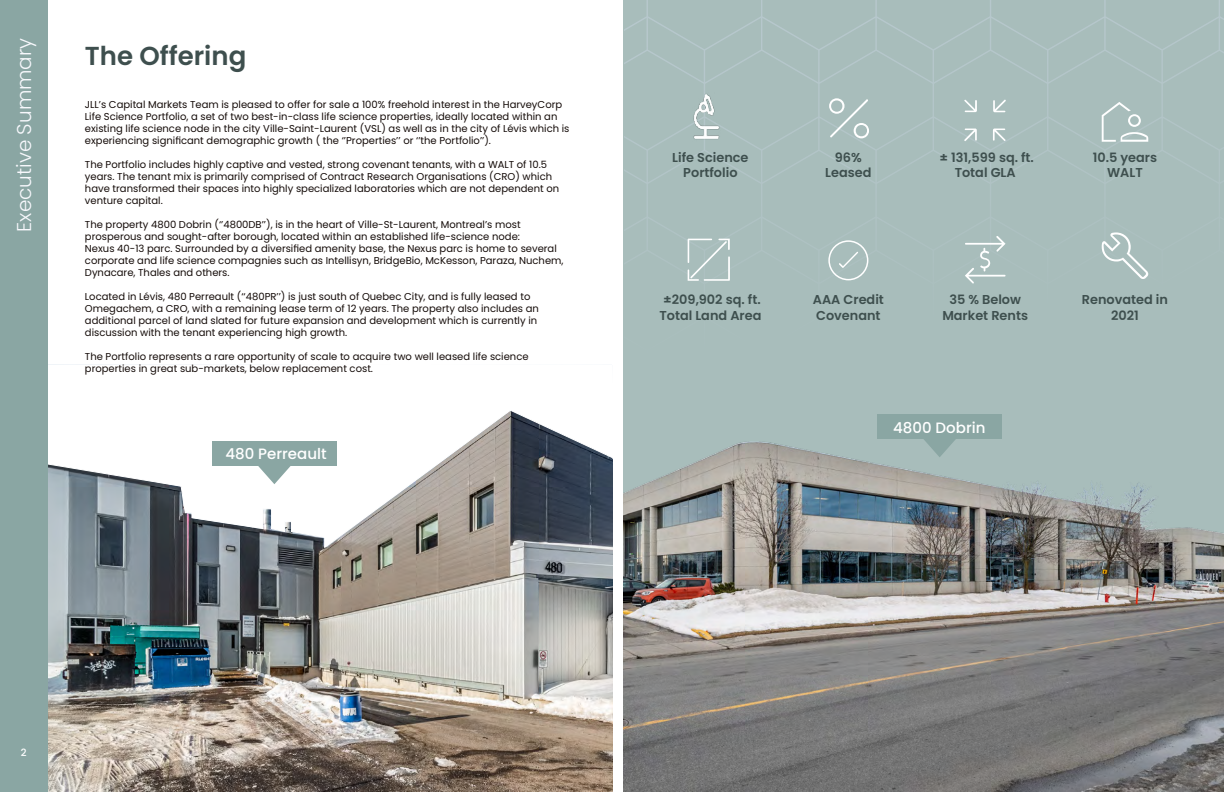
<style>
.page{position:relative;width:1224px;height:792px;background:#fff}
.page>*{position:absolute;margin:0;border:0;box-sizing:border-box;transform-origin:0 0}
.t1{font:600 26px "Poppins";color:#3e4f4e}
.t2{font:300 20px "Poppins";color:#f7f8fc}
.t3{font:500 15px "Poppins";color:#fff}
.t4{font:600 12.9px/15.4px "Poppins";color:#3e4f4e;text-align:center}
.t5{font:10px/12px "Poppins";color:#140b08}
.t6{font:500 10px "Poppins";color:#fff}
</style>
<div class="page">
<img style="left:48px;top:549px;width:565px;height:243px">
<svg style="left:48px;top:364px;width:565px;height:185px"></svg>
<img style="left:624px;top:429px;width:600px;height:363px">
<div style="left:877px;top:415px;width:125px;height:24px;background:#8aa6a3"></div>
<svg style="left:923px;top:439px;width:33px;height:18px"></svg>
<div style="left:212px;top:442px;width:124px;height:24px;background:#8aa6a3"></div>
<svg style="left:258px;top:466px;width:33px;height:18px"></svg>
<div style="left:624px;top:0;width:600px;height:429px;background:#a8bdbb"></div>
<div style="left:0;top:0;width:48px;height:792px;background:#8aa6a3"></div>
<svg style="left:828px;top:240px;width:40px;height:40px;background:#b3c5c4"></svg>
<svg style="left:965px;top:236px;width:41px;height:48px;background:#b4c6c4"></svg>
<svg style="left:1102px;top:232px;width:46px;height:47px;background:#b5c7c5"></svg>
<svg style="left:1102px;top:102px;width:46px;height:40px;background:#b6c8c6"></svg>
<svg style="left:829px;top:98px;width:40px;height:40px;background:#b7c8c6"></svg>
<svg style="left:688px;top:239px;width:42px;height:42px;background:#b6c7c6"></svg>
<svg style="left:993px;top:129px;width:13px;height:12px"></svg>
<svg style="left:993px;top:100px;width:13px;height:12px"></svg>
<svg style="left:964px;top:100px;width:13px;height:12px"></svg>
<svg style="left:964px;top:129px;width:13px;height:12px"></svg>
<img style="left:679px;top:84px;width:54px;height:64px">
<h2 class="t2" style="left:13px;top:232px;width:195px;rotate:-90deg">Executive Summary</h2>
<h1 class="t1" style="left:85px;top:41px;width:163px">The Offering</h1>
<p class="t5" style="left:85px;top:99px;width:486px">JLL’s Capital Markets Team is pleased to offer for sale a 100% freehold interest in the HarveyCorp Life Science Portfolio, a set of two best-in-class life science properties, ideally located within an existing life science node in the city Ville-Saint-Laurent (VSL) as well as in the city of Lévis which is experiencing significant demographic growth ( the ‘’Properties’’ or ‘’the Portfolio’’).</p>
<p class="t5" style="left:85px;top:159px;width:476px">The Portfolio includes highly captive and vested, strong covenant tenants, with a WALT of 10.5 years. The tenant mix is primarily comprised of Contract Research Organisations (CRO) which have transformed their spaces into highly specialized laboratories which are not dependent on venture capital.</p>
<p class="t5" style="left:85px;top:219px;width:480px">The property 4800 Dobrin (‘’4800DB’’), is in the heart of Ville-St-Laurent, Montreal’s most prosperous and sought-after borough, located within an established life-science node:<br>Nexus 40-13 parc. Surrounded by a diversified amenity base, the Nexus parc is home to several corporate and life science compagnies such as Intellisyn, BridgeBio, McKesson, Paraza, Nuchem, Dynacare, Thales and others.</p>
<p class="t5" style="left:85px;top:291px;width:456px">Located in Lévis, 480 Perreault (‘‘480PR’’) is just south of Quebec City, and is fully leased to Omegachem, a CRO, with a remaining lease term of 12 years. The property also includes an additional parcel of land slated for future expansion and development which is currently in discussion with the tenant experiencing high growth.</p>
<p class="t5" style="left:85px;top:351px;width:445px">The Portfolio represents a rare opportunity of scale to acquire two well leased life science properties in great sub-markets, below replacement cost.</p>
<h3 class="t3" style="left:225px;top:445px;width:103px">480 Perreault</h3>
<p class="t4" style="left:672px;top:150px;width:78px">Life Science<br>Portfolio</p>
<p class="t4" style="left:825px;top:150px;width:48px">96%<br>Leased</p>
<p class="t4" style="left:940px;top:150px;width:96px">± 131,599 sq. ft.<br>Total GLA</p>
<p class="t4" style="left:1093px;top:150px;width:66px">10.5 years<br>WALT</p>
<p class="t4" style="left:659px;top:292px;width:104px;text-align:left">±209,902 sq. ft.<br>Total Land Area</p>
<p class="t4" style="left:813px;top:292px;width:73px;text-align:left">AAA Credit<br>Covenant</p>
<p class="t4" style="left:942px;top:292px;width:87px">35 % Below<br>Market Rents</p>
<p class="t4" style="left:1082px;top:292px;width:88px">Renovated in<br>2021</p>
<h3 class="t3" style="left:893px;top:419px;width:94px">4800 Dobrin</h3>
<p class="t6" style="left:21px;top:747px;width:7px">2</p>
</div>
